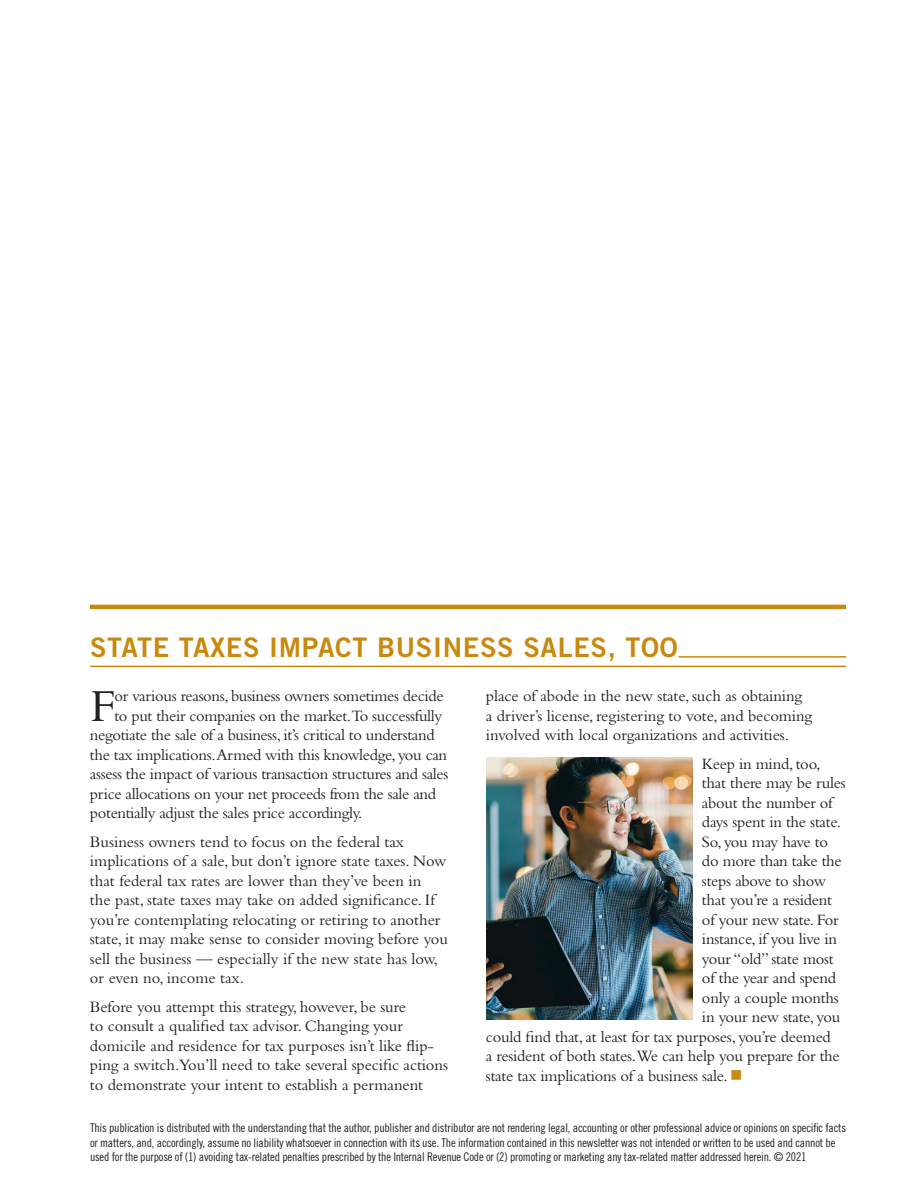
<style>
.page{position:relative;width:918px;height:1188px;background:#fff}
.page>*{position:absolute;margin:0;border:0;box-sizing:border-box;transform-origin:0 0}
.t1{font:47.85px "Bembo Std";color:#231f20}
.t2{font:27px "Trade Gothic LT Std Bd 2";letter-spacing:.025em;color:#c8890e}
.t3{font:16.5px/19.5px "Bembo Std";letter-spacing:-.015em;color:#231f20}
.t4{font:12px/14.4px "Trade Gothic LT Std Cn 18";letter-spacing:-.015em;color:#231f20}
.s1{color:#c8890e}
</style>
<div class="page">
<hr style="left:90px;top:605px;width:756px;height:4px;background:#c8890e">
<img style="left:486px;top:758px;width:207px;height:262px">
<hr style="left:679px;top:656px;width:167px;height:2px;background:#c8890e">
<hr style="left:90px;top:666px;width:756px;height:1px;background:#c8890e">
<h2 class="t2" style="left:90px;top:631px;width:589px">STATE TAXES IMPACT BUSINESS SALES, TOO</h2>
<h1 class="t1" style="left:90px;top:678px;width:27px">F</h1>
<p class="t3" style="left:114px;top:686px;width:331px">or various reasons, business owners sometimes decide</p>
<p class="t3" style="left:486px;top:686px;width:328px">place of abode in the new state, such as obtaining a driver’s license, registering to vote, and becoming involved with local organizations and activities.</p>
<p class="t3" style="left:702px;top:753px;width:120px">Keep in mind, too,</p>
<p class="t3" style="left:702px;top:773px;width:145px">that there may be rules</p>
<p class="t3" style="left:702px;top:792px;width:132px">about the number of</p>
<p class="t3" style="left:702px;top:812px;width:141px">days spent in the state.</p>
<p class="t3" style="left:702px;top:831px;width:128px">So, you may have to</p>
<p class="t3" style="left:702px;top:851px;width:141px">do more than take the</p>
<p class="t3" style="left:702px;top:870px;width:125px">steps above to show</p>
<p class="t3" style="left:702px;top:890px;width:132px">that you’re a resident</p>
<p class="t3" style="left:702px;top:909px;width:138px">of your new state. For</p>
<p class="t3" style="left:702px;top:929px;width:137px">instance, if you live in</p>
<p class="t3" style="left:702px;top:948px;width:133px">your “old” state most</p>
<p class="t3" style="left:702px;top:968px;width:136px">of the year and spend</p>
<p class="t3" style="left:702px;top:987px;width:138px">only a couple months</p>
<p class="t3" style="left:702px;top:1007px;width:140px">in your new state, you</p>
<p class="t3" style="left:486px;top:1026px;width:346px">could find that, at least for tax purposes, you’re deemed</p>
<p class="t3" style="left:486px;top:1046px;width:355px">a resident of both states.We can help you prepare for the</p>
<p class="t3" style="left:486px;top:1065px;width:258px">state tax implications of a business sale. <span class="s1">■</span></p>
<p class="t4" style="left:90px;top:1121px;width:758px">This publication is distributed with the understanding that the author, publisher and distributor are not rendering legal, accounting or other professional advice or opinions on specific facts or matters, and, accordingly, assume no liability whatsoever in connection with its use. The information contained in this newsletter was not intended or written to be used and cannot be used for the purpose of (1) avoiding tax-related penalties prescribed by the Internal Revenue Code or (2) promoting or marketing any tax-related matter addressed herein. © 2021</p>
<p class="t3" style="left:114px;top:705px;width:329px">to put their companies on the market.To successfully</p>
<p class="t3" style="left:90px;top:725px;width:346px">negotiate the sale of a business, it’s critical to understand</p>
<p class="t3" style="left:90px;top:744px;width:359px">the tax implications.Armed with this knowledge, you can</p>
<p class="t3" style="left:90px;top:764px;width:360px">assess the impact of various transaction structures and sales</p>
<p class="t3" style="left:90px;top:783px;width:348px">price allocations on your net proceeds from the sale and</p>
<p class="t3" style="left:90px;top:803px;width:274px">potentially adjust the sales price accordingly.</p>
<p class="t3" style="left:90px;top:831px;width:359px">Business owners tend to focus on the federal tax implications of a sale, but don’t ignore state taxes. Now that federal tax rates are lower than they’ve been in<br>the past, state taxes may take on added significance. If you’re contemplating relocating or retiring to another state, it may make sense to consider moving before you sell the business — especially if the new state has low, or even no, income tax.</p>
<p class="t3" style="left:90px;top:996px;width:360px">Before you attempt this strategy, however, be sure<br>to consult a qualified tax advisor. Changing your domicile and residence for tax purposes isn’t like flip&shy;ping a switch.You’ll need to take several specific actions to demonstrate your intent to establish a permanent</p>
</div>
